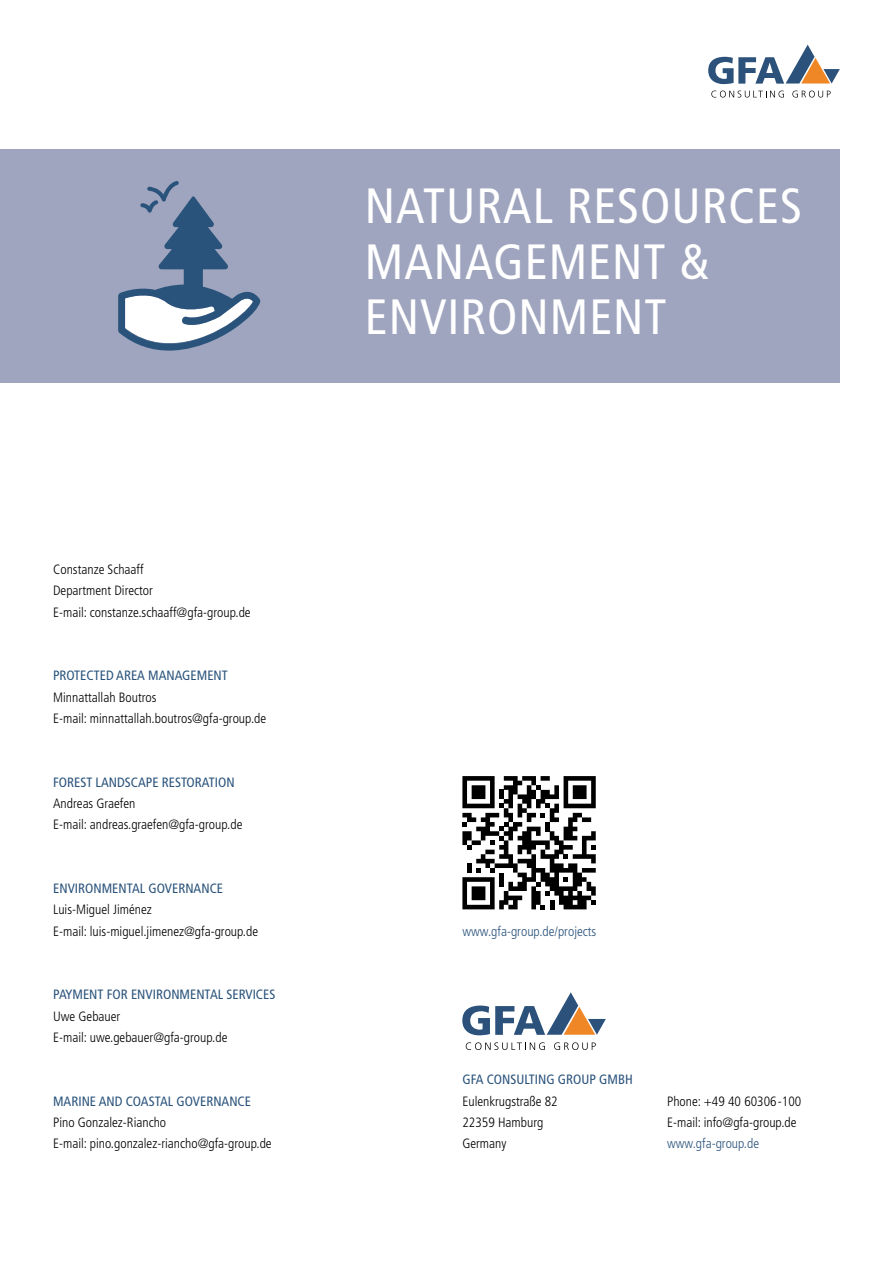
<style>
.page{position:relative;width:893px;height:1263px;background:#fff}
.page>*{position:absolute;margin:0;border:0;box-sizing:border-box;transform-origin:0 0}
.t1{font:condensed 49.5px/55.5px "Frutiger LT Std";letter-spacing:.02em;color:#fff}
.t2{font:300 condensed 13.5px/21.3px "Frutiger LT Std";color:#000}
.t3{font:condensed 13.5px "Frutiger LT Std";color:#2a537b}
.t4{font:300 condensed 13.5px "Frutiger LT Std";color:#2a537b}
</style>
<div class="page">
<svg style="left:711px;top:91px;width:73px;height:7px"></svg>
<svg style="left:792px;top:91px;width:39px;height:7px"></svg>
<svg style="left:708px;top:45px;width:132px;height:39px"></svg>
<svg style="left:466px;top:1042px;width:79px;height:8px"></svg>
<svg style="left:554px;top:1042px;width:42px;height:8px"></svg>
<svg style="left:462px;top:992px;width:144px;height:43px"></svg>
<div style="left:0;top:149px;width:840px;height:234px;background:#9fa5be"></div>
<svg style="left:462px;top:776px;width:134px;height:133px"></svg>
<svg style="left:118px;top:181px;width:142px;height:170px"></svg>
<p class="t2" style="left:53px;top:559px;width:199px">Constanze Schaaff<br>Department Director<br>E-mail: constanze.schaaff@gfa-group.de</p>
<p class="t3" style="left:53px;top:668px;width:176px">PROTECTED AREA MANAGEMENT</p>
<p class="t2" style="left:53px;top:686px;width:215px">Minnattallah Boutros<br>E-mail: minnattallah.boutros@gfa-group.de</p>
<p class="t3" style="left:53px;top:774px;width:183px">FOREST LANDSCAPE RESTORATION</p>
<p class="t2" style="left:53px;top:793px;width:191px">Andreas Graefen<br>E-mail: andreas.graefen@gfa-group.de</p>
<p class="t3" style="left:53px;top:880px;width:172px">ENVIRONMENTAL GOVERNANCE</p>
<p class="t2" style="left:53px;top:899px;width:207px">Luis-Miguel Jiménez<br>E-mail: luis-miguel.jimenez@gfa-group.de</p>
<p class="t3" style="left:53px;top:987px;width:224px">PAYMENT FOR ENVIRONMENTAL SERVICES</p>
<p class="t2" style="left:53px;top:1005px;width:176px">Uwe Gebauer<br>E-mail: uwe.gebauer@gfa-group.de</p>
<p class="t3" style="left:53px;top:1093px;width:199px">MARINE AND COASTAL GOVERNANCE</p>
<p class="t2" style="left:53px;top:1112px;width:220px">Pino Gonzalez-Riancho<br>E-mail: pino.gonzalez-riancho@gfa-group.de</p>
<h1 class="t1" style="left:365px;top:178px;width:439px">NATURAL RESOURCES<br>MANAGEMENT &amp;<br>ENVIRONMENT</h1>
<p class="t4" style="left:462px;top:923px;width:135px">www.gfa-group.de/projects</p>
<p class="t3" style="left:462px;top:1072px;width:172px">GFA CONSULTING GROUP GMBH</p>
<p class="t2" style="left:462px;top:1090px;width:97px">Eulenkrugstraße 82<br>22359 Hamburg<br>Germany</p>
<p class="t2" style="left:667px;top:1090px;width:136px">Phone: +49 40 60306 -100<br>E-mail: info@gfa-group.de</p>
<p class="t4" style="left:667px;top:1136px;width:94px">www.gfa-group.de</p>
</div>
